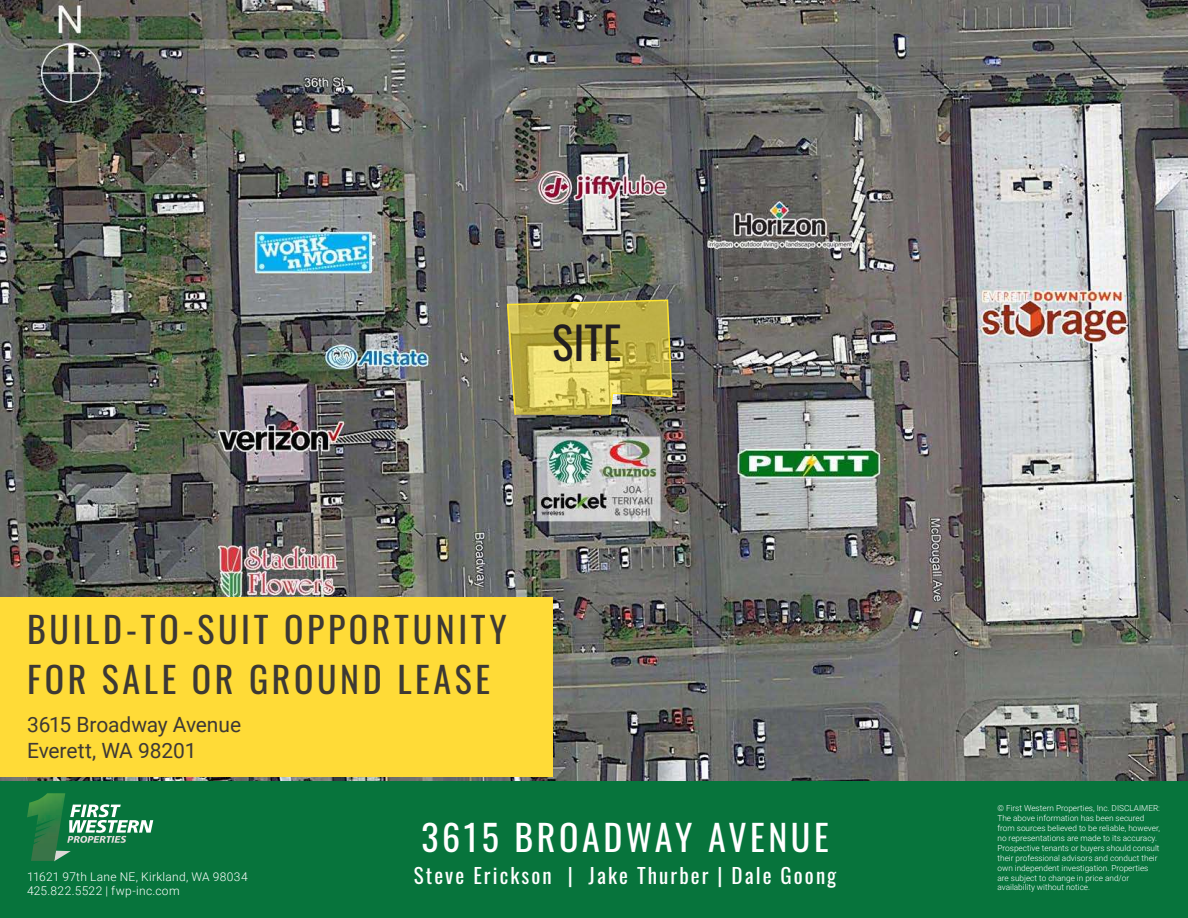
<style>
.page{position:relative;width:1188px;height:918px;background:#fff}
.page>*{position:absolute;margin:0;border:0;box-sizing:border-box;transform-origin:0 0}
.t1{font:45px "Oswald";color:#231f20}
.t2{font:36px "Oswald";letter-spacing:.1em;color:#3d3934}
.t3{font:36px "Oswald";letter-spacing:.1em;color:#fff}
.t4{font:21px "Oswald";letter-spacing:.1em;color:#fff}
.Property_Address{font:21px "Roboto";letter-spacing:-.01em;color:#3e3935}
.t5{font:300 12px "Roboto";letter-spacing:.02em;color:#fff}
.t6{font:300 8.25px/9.9px "Roboto";color:#fff}
</style>
<div class="page">
<div style="left:0;top:781px;width:1188px;height:137px;background:#07743c"></div>
<svg style="left:65px;top:851px;width:6px;height:4px"></svg>
<svg style="left:67px;top:804px;width:86px;height:39px"></svg>
<img style="left:27px;top:793px;width:38px;height:68px">
<img style="left:0;top:0;width:1188px;height:781px">
<div style="left:0;top:598px;width:552px;height:179px;background:#ffdb37"></div>
<svg style="left:506px;top:299px;width:167px;height:117px;background:#bdb051"></svg>
<p class="t1" style="left:552px;top:303px;width:71px">SITE</p>
<p class="t2" style="left:27px;top:597px;width:481px">BUILD-TO-SUIT OPPORTUNITY</p>
<p class="t2" style="left:27px;top:647px;width:464px">FOR SALE OR GROUND LEASE</p>
<p class="Property_Address" style="left:27px;top:710px;width:216px">3615 Broadway Avenue</p>
<p class="Property_Address" style="left:27px;top:735px;width:171px">Everett, WA 98201</p>
<h2 class="t3" style="left:421px;top:805px;width:409px">3615 BROADWAY AVENUE</h2>
<h3 class="t5" style="left:27px;top:868px;width:222px">11621 97th Lane NE, Kirkland, WA 98034</h3>
<h3 class="t4" style="left:414px;top:857px;width:424px">Steve Erickson | Jake Thurber | Dale Goong</h3>
<h3 class="t5" style="left:27px;top:882px;width:154px">425.822.5522 | fwp-inc.com</h3>
<p class="t6" style="left:998px;top:803px;width:164px">© First Western Properties, Inc. DISCLAIMER:<br>The above information has been secured from sources believed to be reliable, however, no representations are made to its accuracy.<br>Prospective tenants or buyers should consult their professional advisors and conduct their own independent investigation. Properties are subject to change in price and/or availability without notice.</p>
</div>
